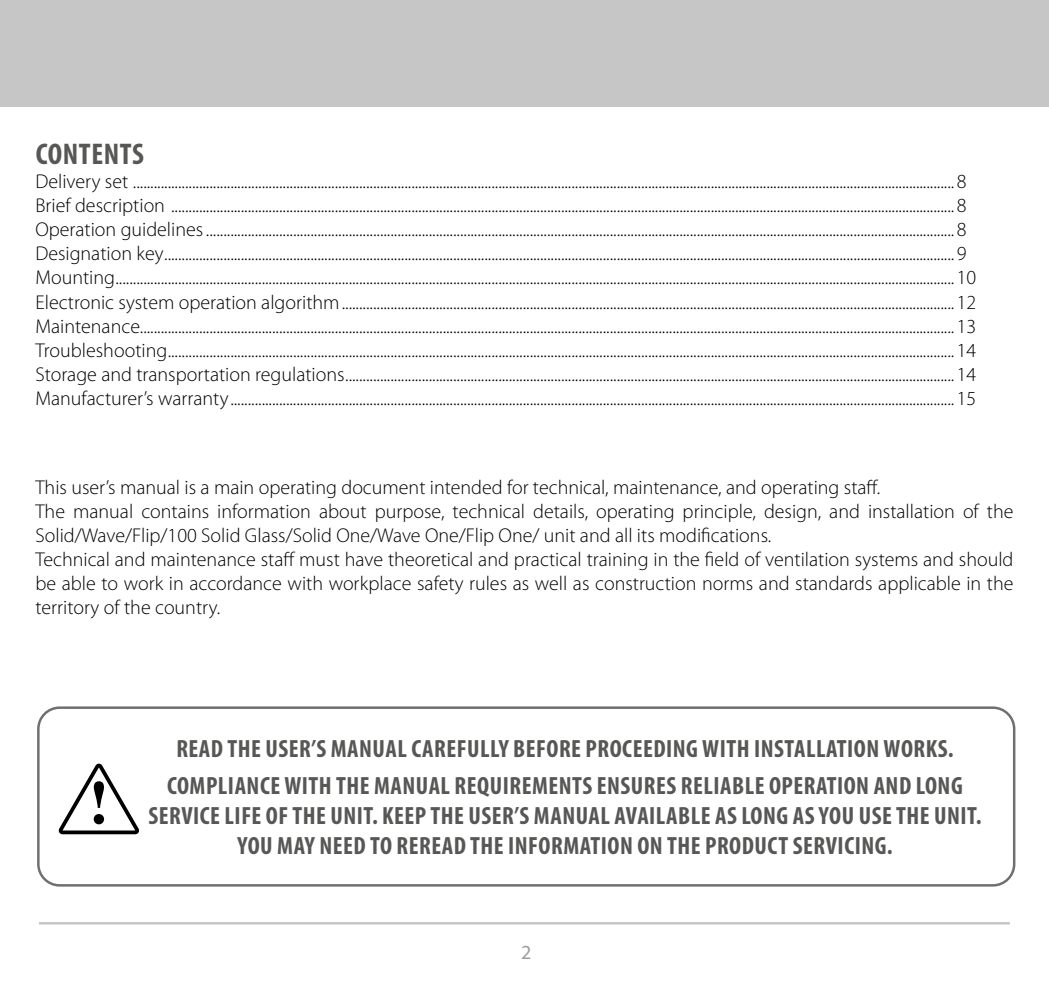
<style>
.page{position:relative;width:1049px;height:993px;background:#fff}
.page>*{position:absolute;margin:0;border:0;box-sizing:border-box;transform-origin:0 0}
.t1{font:700 condensed 30px "Myriad Pro";letter-spacing:.02em;color:#575756}
.t2{font:700 condensed 25px/37px "Myriad Pro";letter-spacing:.02em;color:#575756;text-align:center}
.t3{font:300 20px/24px "Myriad Pro";color:#000}
.t4{font:20px "Myriad Pro";color:#9d9d9c}
</style>
<div class="page">
<div style="left:0;top:0;width:1049px;height:106px;background:#c6c6c6"></div>
<hr style="left:39px;top:921px;width:971px;height:3px;background:#c6c6c6">
<div style="left:37px;top:706px;width:978px;height:180px;border:2px solid #706f6f;border-radius:21px"></div>
<svg style="left:59px;top:763px;width:80px;height:71px"></svg>
<h1 class="t1" style="left:36px;top:135px;width:110px">CONTENTS</h1>
<p class="t3" style="left:35px;top:170px;width:942px">Delivery set ............................................................................................................................................................................................................................................ 8<br>Brief description ................................................................................................................................................................................................................................. 8<br>Operation guidelines....................................................................................................................................................................................................................... 8<br>Designation key................................................................................................................................................................................................................................... 9<br>Mounting................................................................................................................................................................................................................................................. 10<br>Electronic system operation algorithm................................................................................................................................................................................ 12<br>Maintenance.......................................................................................................................................................................................................................................... 13<br>Troubleshooting.................................................................................................................................................................................................................................. 14<br>Storage and transportation regulations............................................................................................................................................................................... 14<br>Manufacturer’s warranty................................................................................................................................................................................................................ 15</p>
<p class="t3" style="left:35px;top:475px;width:979px">This user’s manual is a main operating document intended for technical, maintenance, and operating staff.<br>The manual contains information about purpose, technical details, operating principle, design, and installation of the Solid/Wave/Flip/100 Solid Glass/Solid One/Wave One/Flip One/ unit and all its modifications.<br>Technical and maintenance staff must have theoretical and practical training in the field of ventilation systems and should be able to work in accordance with workplace safety rules as well as construction norms and standards applicable in the territory of the country.</p>
<p class="t2" style="left:167px;top:729px;width:797px">READ THE USER’S MANUAL CAREFULLY BEFORE PROCEEDING WITH INSTALLATION WORKS.<br>COMPLIANCE WITH THE MANUAL REQUIREMENTS ENSURES RELIABLE OPERATION AND LONG</p>
<p class="t2" style="left:148px;top:800px;width:834px;line-height:30px">SERVICE LIFE OF THE UNIT. KEEP THE USER’S MANUAL AVAILABLE AS LONG AS YOU USE THE UNIT.<br>YOU MAY NEED TO REREAD THE INFORMATION ON THE PRODUCT SERVICING.</p>
<p class="t4" style="left:521px;top:939px;width:12px">2</p>
</div>
